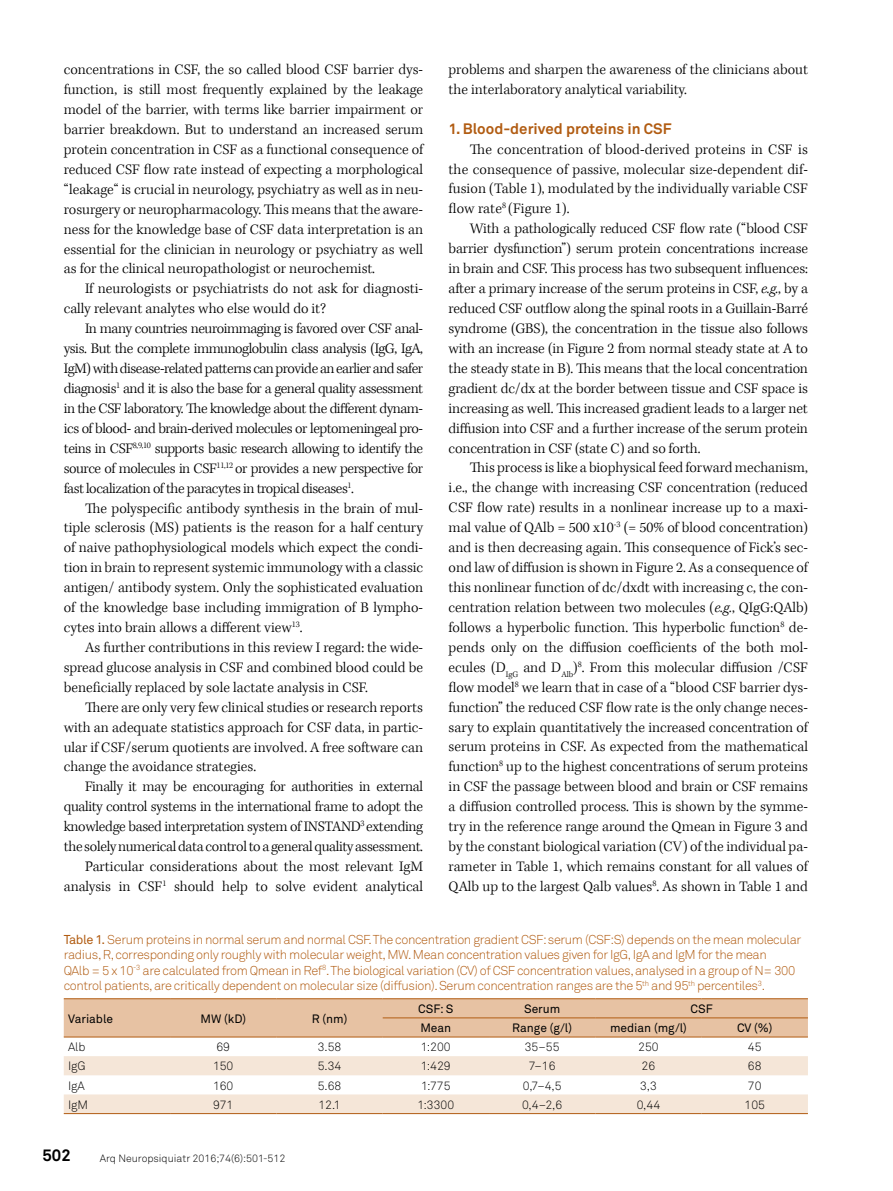
<style>
.page{position:relative;width:893px;height:1191px;background:#fff}
.page>*{position:absolute;margin:0;border:0;box-sizing:border-box;transform-origin:0 0}
.t1{font:700 16.5px "Akkurat Pro";color:#000}
.t2{font:300 15px/20px "Kepler Std";letter-spacing:-.005em;color:#000;text-align:justify}
.t3{font:700 15px "Akkurat Pro";color:#b15c12}
.t4{font:12.75px/15.3px "Akkurat Light Pro";letter-spacing:-.03em;color:#b15c12}
.t5{font:12px "Akkurat Light Pro";color:#000}
.t6{font:12px "Akkurat Pro";color:#000}
.t7{font:10.5px "Akkurat Light Pro";color:#000}
.s1{font-style:italic}
.s2{font-family:"Akkurat Pro"}
</style>
<div class="page">
<svg style="left:64px;top:999px;width:744px;height:114px"></svg>
<hr style="left:383px;top:1017px;width:106px;height:1px;background:#b15c12">
<hr style="left:489px;top:1017px;width:106px;height:1px;background:#b15c12">
<hr style="left:595px;top:1017px;width:107px;height:1px;background:#b15c12">
<hr style="left:702px;top:1017px;width:106px;height:1px;background:#b15c12">
<hr style="left:64px;top:998px;width:106px;height:1px;background:#b15c12">
<hr style="left:170px;top:998px;width:106px;height:1px;background:#b15c12">
<hr style="left:276px;top:998px;width:107px;height:1px;background:#b15c12">
<hr style="left:383px;top:998px;width:106px;height:1px;background:#b15c12">
<hr style="left:489px;top:998px;width:106px;height:1px;background:#b15c12">
<hr style="left:595px;top:998px;width:107px;height:1px;background:#b15c12">
<hr style="left:702px;top:998px;width:106px;height:1px;background:#b15c12">
<hr style="left:64px;top:1036px;width:106px;height:1px;background:#b15c12">
<hr style="left:170px;top:1036px;width:106px;height:1px;background:#b15c12">
<hr style="left:276px;top:1036px;width:107px;height:1px;background:#b15c12">
<hr style="left:383px;top:1036px;width:106px;height:1px;background:#b15c12">
<hr style="left:489px;top:1036px;width:106px;height:1px;background:#b15c12">
<hr style="left:595px;top:1036px;width:107px;height:1px;background:#b15c12">
<hr style="left:702px;top:1036px;width:106px;height:1px;background:#b15c12">
<hr style="left:64px;top:1113px;width:106px;height:1px;background:#b15c12">
<hr style="left:170px;top:1113px;width:106px;height:1px;background:#b15c12">
<hr style="left:276px;top:1113px;width:107px;height:1px;background:#b15c12">
<hr style="left:383px;top:1113px;width:106px;height:1px;background:#b15c12">
<hr style="left:489px;top:1113px;width:106px;height:1px;background:#b15c12">
<hr style="left:595px;top:1113px;width:107px;height:1px;background:#b15c12">
<hr style="left:702px;top:1113px;width:106px;height:1px;background:#b15c12">
<p class="t2" style="left:449px;top:60px;width:361px">problems and sharpen the awareness of the clinicians about the interlaboratory analytical variability.</p>
<p class="t3" style="left:449px;top:119px;width:224px">1. Blood-derived proteins in CSF</p>
<p class="t2" style="left:449px;top:140px;width:361px;text-indent:21px">The concentration of blood-derived proteins in CSF is the consequence of passive, molecular size-dependent dif&shy;fusion (Table 1), modulated by the individually variable CSF flow rate<sup>8</sup> (Figure 1).</p>
<p class="t2" style="left:449px;top:219px;width:361px;text-indent:21px">With a pathologically reduced CSF flow rate (“blood CSF barrier dysfunction”) serum protein concentrations increase in brain and CSF. This process has two subsequent influences: after a primary increase of the serum proteins in CSF, <span class="s1">e.g.</span>, by a reduced CSF outflow along the spinal roots in a Guillain-Barré syndrome (GBS), the concentration in the tissue also follows with an increase (in Figure 2 from normal steady state at A to the steady state in B). This means that the local concentration gradient dc/dx at the border between tissue and CSF space is increasing as well. This increased gradient leads to a larger net diffusion into CSF and a further increase of the serum protein concentration in CSF (state C) and so forth.</p>
<p class="t2" style="left:449px;top:458px;width:361px;text-indent:21px">This process is like a biophysical feed forward mechanism, i.e., the change with increasing CSF concentration (reduced CSF flow rate) results in a nonlinear increase up to a maxi&shy;mal value of QAlb = 500 x10<sup>-3</sup> (= 50% of blood concentration) and is then decreasing again. This consequence of Fick’s sec&shy;ond law of diffusion is shown in Figure 2. As a consequence of this nonlinear function of dc/dxdt with increasing c, the con&shy;centration relation between two molecules (<span class="s1">e.g.</span>, QIgG:QAlb) follows a hyperbolic function. This hyperbolic function<sup>8</sup> de&shy;pends only on the diffusion coefficients of the both mol&shy;ecules (D<sub>IgG</sub> and D<sub>Alb</sub>)<sup>8</sup>. From this molecular diffusion /CSF flow model<sup>8</sup> we learn that in case of a “blood CSF barrier dys&shy;function” the reduced CSF flow rate is the only change neces&shy;sary to explain quantitatively the increased concentration of serum proteins in CSF. As expected from the mathematical function<sup>8</sup> up to the highest concentrations of serum proteins in CSF the passage between blood and brain or CSF remains a diffusion controlled process. This is shown by the symme&shy;try in the reference range around the Qmean in Figure 3 and by the constant biological variation (CV) of the individual pa&shy;rameter in Table 1, which remains constant for all values of QAlb up to the largest Qalb values<sup>8</sup>. As shown in Table 1 and</p>
<p class="t4" style="left:64px;top:932px;width:739px"><span class="s2">Table 1.</span> Serum proteins in normal serum and normal CSF. The concentration gradient CSF: serum (CSF:S) depends on the mean molecular radius, R, corresponding only roughly with molecular weight, MW. Mean concentration values given for IgG, IgA and IgM for the mean<br>QAlb = 5 x 10<sup>-3</sup> are calculated from Qmean in Ref<sup>8</sup>. The biological variation (CV) of CSF concentration values, analysed in a group of N= 300 control patients, are critically dependent on molecular size (diffusion). Serum concentration ranges are the 5<sup>th</sup> and 95<sup>th</sup> percentiles<sup>3</sup>.</p>
<p class="t6" style="left:68px;top:1011px;width:47px">Variable</p>
<p class="t6" style="left:200px;top:1011px;width:47px">MW (kD)</p>
<p class="t6" style="left:312px;top:1011px;width:37px">R (nm)</p>
<p class="t2" style="left:64px;top:60px;width:361px">concentrations in CSF, the so called blood CSF barrier dys&shy;function, is still most frequently explained by the leakage model of the barrier, with terms like barrier impairment or barrier breakdown. But to understand an increased serum protein concentration in CSF as a functional consequence of reduced CSF flow rate instead of expecting a morphological “leakage“ is crucial in neurology, psychiatry as well as in neu&shy;rosurgery or neuropharmacology. This means that the aware&shy;ness for the knowledge base of CSF data interpretation is an essential for the clinician in neurology or psychiatry as well as for the clinical neuropathologist or neurochemist.</p>
<p class="t2" style="left:64px;top:279px;width:361px;text-indent:21px">If neurologists or psychiatrists do not ask for diagnosti&shy;cally relevant analytes who else would do it?</p>
<p class="t2" style="left:64px;top:319px;width:361px;text-indent:21px">In many countries neuroimmaging is favored over CSF anal&shy;ysis. But the complete immunoglobulin class analysis (IgG, IgA, IgM) with disease-related patterns can provide an earlier and safer diagnosis<sup>1</sup> and it is also the base for a general quality assessment in the CSF laboratory. The knowledge about the different dynam&shy;ics of blood- and brain-derived molecules or leptomeningeal pro&shy;teins in CSF<sup>8,9,10</sup> supports basic research allowing to identify the source of molecules in CSF<sup>11,12</sup> or provides a new perspective for fast localization of the paracytes in tropical diseases<sup>1</sup>.</p>
<p class="t2" style="left:64px;top:498px;width:361px;text-indent:21px">The polyspecific antibody synthesis in the brain of mul&shy;tiple sclerosis (MS) patients is the reason for a half century of naive pathophysiological models which expect the condi&shy;tion in brain to represent systemic immunology with a classic antigen/ antibody system. Only the sophisticated evaluation of the knowledge base including immigration of B lympho&shy;cytes into brain allows a different view<sup>13</sup>.</p>
<p class="t2" style="left:64px;top:638px;width:361px;text-indent:21px">As further contributions in this review I regard: the wide&shy;spread glucose analysis in CSF and combined blood could be beneficially replaced by sole lactate analysis in CSF.</p>
<p class="t2" style="left:64px;top:697px;width:361px;text-indent:21px">There are only very few clinical studies or research reports with an adequate statistics approach for CSF data, in partic&shy;ular if CSF/serum quotients are involved. A free software can change the avoidance strategies.</p>
<p class="t2" style="left:64px;top:777px;width:361px;text-align:right">Finally it may be encouraging for authorities in external quality control systems in the international frame to adopt the knowledge based interpretation system of INSTAND<sup>3</sup> extending the solely numerical data control to a general quality assessment.<br>Particular considerations about the most relevant IgM analysis in CSF<sup>1</sup> should help to solve evident analytical</p>
<p class="t6" style="left:418px;top:1001px;width:37px">CSF: S</p>
<p class="t6" style="left:524px;top:1001px;width:38px">Serum</p>
<p class="t6" style="left:691px;top:1001px;width:24px">CSF</p>
<p class="t6" style="left:420px;top:1021px;width:32px">Mean</p>
<p class="t6" style="left:512px;top:1021px;width:61px">Range (g/l)</p>
<p class="t6" style="left:610px;top:1021px;width:78px">median (mg/l)</p>
<p class="t6" style="left:737px;top:1021px;width:37px">CV (%)</p>
<p class="t5" style="left:68px;top:1040px;width:19px">Alb</p>
<p class="t5" style="left:216px;top:1040px;width:15px">69</p>
<p class="t5" style="left:318px;top:1040px;width:25px">3.58</p>
<p class="t5" style="left:421px;top:1040px;width:31px">1:200</p>
<p class="t5" style="left:525px;top:1040px;width:36px">35–55</p>
<p class="t5" style="left:638px;top:1040px;width:22px">250</p>
<p class="t5" style="left:748px;top:1040px;width:15px">45</p>
<p class="t5" style="left:68px;top:1059px;width:19px">IgG</p>
<p class="t5" style="left:213px;top:1059px;width:22px">150</p>
<p class="t5" style="left:318px;top:1059px;width:25px">5.34</p>
<p class="t5" style="left:421px;top:1059px;width:31px">1:429</p>
<p class="t5" style="left:529px;top:1059px;width:28px">7–16</p>
<p class="t5" style="left:642px;top:1059px;width:15px">26</p>
<p class="t5" style="left:748px;top:1059px;width:15px">68</p>
<p class="t5" style="left:68px;top:1078px;width:18px">IgA</p>
<p class="t5" style="left:213px;top:1078px;width:22px">160</p>
<p class="t5" style="left:318px;top:1078px;width:25px">5.68</p>
<p class="t5" style="left:421px;top:1078px;width:31px">1:775</p>
<p class="t5" style="left:523px;top:1078px;width:40px">0,7–4,5</p>
<p class="t5" style="left:640px;top:1078px;width:18px">3,3</p>
<p class="t5" style="left:748px;top:1078px;width:15px">70</p>
<p class="t5" style="left:68px;top:1097px;width:22px">IgM</p>
<p class="t5" style="left:213px;top:1097px;width:22px">971</p>
<p class="t5" style="left:318px;top:1097px;width:24px">12.1</p>
<p class="t5" style="left:418px;top:1097px;width:38px">1:3300</p>
<p class="t5" style="left:522px;top:1097px;width:42px">0,4–2,6</p>
<p class="t5" style="left:637px;top:1097px;width:25px">0,44</p>
<p class="t5" style="left:745px;top:1097px;width:22px">105</p>
<p class="t1" style="left:43px;top:1145px;width:30px">502</p>
<p class="t7" style="left:100px;top:1151px;width:187px">Arq Neuropsiquiatr 2016;74(6):501-512</p>
</div>
